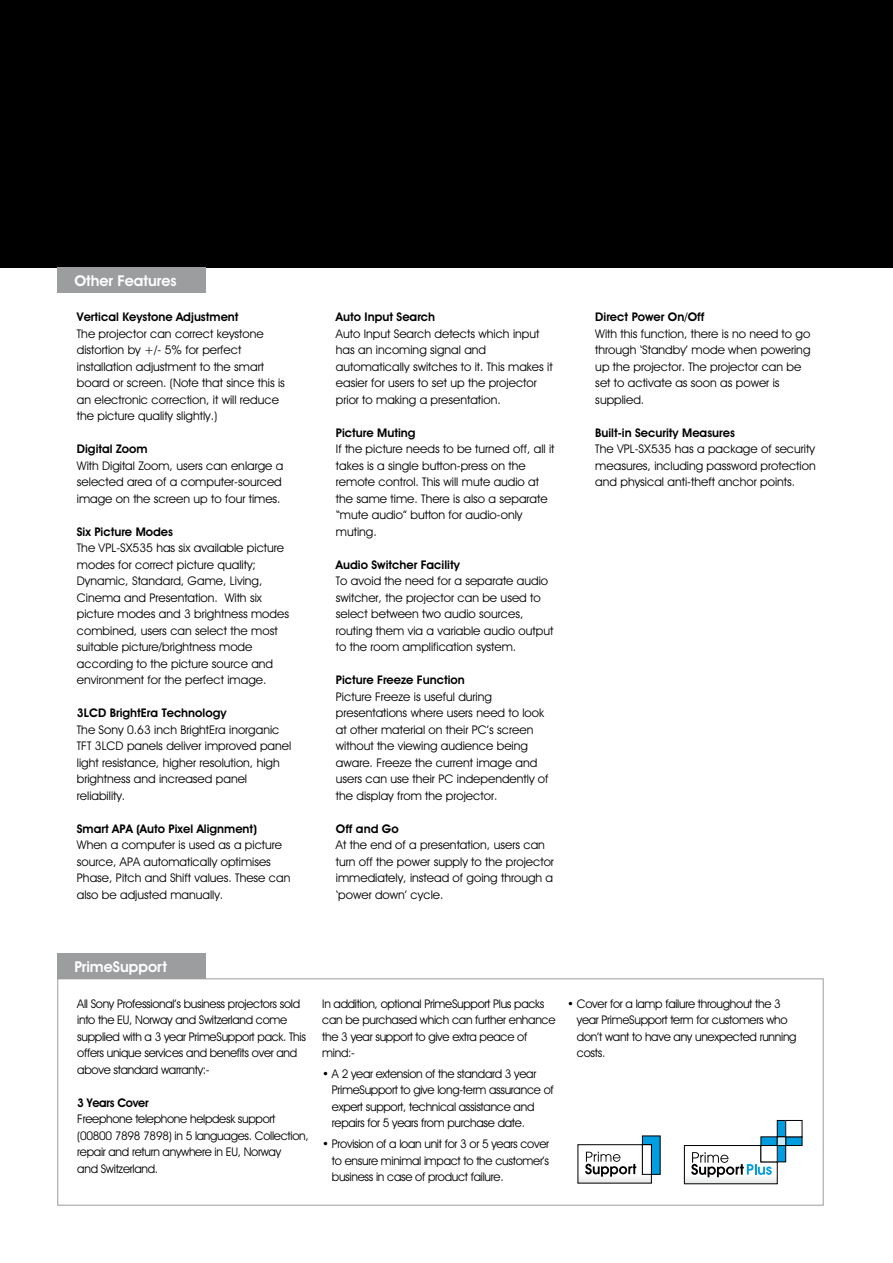
<style>
.page{position:relative;width:893px;height:1263px;background:#fff}
.page>*{position:absolute;margin:0;border:0;box-sizing:border-box;transform-origin:0 0}
.t1{font:600 15px "Avant Garde IT Cby BT";color:#fff}
.t2{font:12px/16.5px "Avant Garde IT Cby BT";color:#000}
.t3{font:12px/16.5px "Avant Garde IT Cby BT";letter-spacing:-.025em;color:#000}
.t4{font:600 12px "Avant Garde IT Cby BT";color:#000}
.t5{font:600 12px "Avant Garde IT Cby BT";letter-spacing:-.025em;color:#000}
</style>
<div class="page">
<div style="left:0;top:0;width:893px;height:267px;background:#000"></div>
<div style="left:57px;top:268px;width:149px;height:25px;background:#9c9d9f"></div>
<div style="left:57px;top:953px;width:149px;height:26px;background:#9c9d9f"></div>
<div style="left:57px;top:978px;width:767px;height:227px;border:1px solid #9c9d9f"></div>
<svg style="left:684px;top:1120px;width:119px;height:64px"></svg>
<svg style="left:577px;top:1135px;width:84px;height:48px"></svg>
<p class="t1" style="left:74px;top:272px;width:104px">Other Features</p>
<p class="t4" style="left:77px;top:310px;width:163px">Vertical Keystone Adjustment</p>
<p class="t2" style="left:77px;top:325px;width:210px">The projector can correct keystone distortion by +/- 5% for perfect installation adjustment to the smart board or screen. (Note that since this is an electronic correction, it will reduce the picture quality slightly.)</p>
<p class="t4" style="left:77px;top:442px;width:72px">Digital Zoom</p>
<p class="t2" style="left:77px;top:457px;width:208px">With Digital Zoom, users can enlarge a selected area of a computer-sourced image on the screen up to four times.</p>
<p class="t4" style="left:77px;top:524px;width:98px">Six Picture Modes</p>
<p class="t2" style="left:77px;top:540px;width:214px">The VPL-SX535 has six available picture modes for correct picture quality; Dynamic, Standard, Game, Living, Cinema and Presentation. With six picture modes and 3 brightness modes combined, users can select the most suitable picture/brightness mode according to the picture source and environment for the perfect image.</p>
<p class="t4" style="left:77px;top:706px;width:151px">3LCD BrightEra Technology</p>
<p class="t2" style="left:77px;top:721px;width:216px">The Sony 0.63 inch BrightEra inorganic TFT 3LCD panels deliver improved panel light resistance, higher resolution, high brightness and increased panel reliability.</p>
<p class="t4" style="left:77px;top:821px;width:181px">Smart APA (Auto Pixel Alignment)</p>
<p class="t2" style="left:77px;top:837px;width:215px">When a computer is used as a picture source, APA automatically optimises Phase, Pitch and Shift values. These can also be adjusted manually.</p>
<p class="t4" style="left:336px;top:310px;width:101px">Auto Input Search</p>
<p class="t2" style="left:336px;top:325px;width:218px">Auto Input Search detects which input has an incoming signal and automatically switches to it. This makes it easier for users to set up the projector prior to making a presentation.</p>
<p class="t4" style="left:336px;top:425px;width:81px">Picture Muting</p>
<p class="t2" style="left:336px;top:441px;width:220px">If the picture needs to be turned off, all it takes is a single button-press on the remote control. This will mute audio at the same time. There is also a separate “mute audio” button for audio-only muting.</p>
<p class="t4" style="left:336px;top:557px;width:125px">Audio Switcher Facility</p>
<p class="t2" style="left:336px;top:573px;width:219px">To avoid the need for a separate audio switcher, the projector can be used to select between two audio sources, routing them via a variable audio output to the room amplification system.</p>
<p class="t4" style="left:336px;top:673px;width:130px">Picture Freeze Function</p>
<p class="t2" style="left:336px;top:688px;width:214px">Picture Freeze is useful during presentations where users need to look at other material on their PC’s screen without the viewing audience being aware. Freeze the current image and users can use their PC independently of the display from the projector.</p>
<p class="t4" style="left:336px;top:821px;width:64px">Off and Go</p>
<p class="t2" style="left:336px;top:837px;width:219px">At the end of a presentation, users can turn off the power supply to the projector immediately, instead of going through a ‘power down’ cycle.</p>
<p class="t4" style="left:595px;top:310px;width:110px">Direct Power On/Off</p>
<p class="t2" style="left:595px;top:325px;width:217px">With this function, there is no need to go through ‘Standby’ mode when powering up the projector. The projector can be set to activate as soon as power is supplied.</p>
<p class="t4" style="left:595px;top:425px;width:141px">Built-in Security Measures</p>
<p class="t2" style="left:595px;top:441px;width:222px;text-align:justify">The VPL-SX535 has a package of security measures, including password protection and physical anti-theft anchor points.</p>
<p class="t1" style="left:74px;top:957px;width:94px">PrimeSupport</p>
<p class="t3" style="left:77px;top:995px;width:230px">All Sony Professional’s business projectors sold into the EU, Norway and Switzerland come supplied with a 3 year PrimeSupport pack. This offers unique services and benefits over and above standard warranty:-</p>
<p class="t5" style="left:77px;top:1095px;width:73px">3 Years Cover</p>
<p class="t3" style="left:77px;top:1110px;width:233px">Freephone telephone helpdesk support (00800 7898 7898) in 5 languages. Collection, repair and return anywhere in EU, Norway<br>and Switzerland.</p>
<p class="t3" style="left:322px;top:995px;width:235px">In addition, optional PrimeSupport Plus packs can be purchased which can further enhance the 3 year support to give extra peace of mind:-</p>
<p class="t3" style="left:332px;top:1065px;width:223px;text-indent:-10px">• A 2 year extension of the standard 3 year PrimeSupport to give long-term assurance of expert support, technical assistance and repairs for 5 years from purchase date.</p>
<p class="t2" style="left:332px;top:1135px;width:219px;text-align:justify;text-indent:-10px">• Provision of a loan unit for 3 or 5 years cover to ensure minimal impact to the customer’s business in case of product failure.</p>
<p class="t3" style="left:577px;top:995px;width:221px;text-indent:-10px">• Cover for a lamp failure throughout the 3 year PrimeSupport term for customers who don’t want to have any unexpected running costs.</p>
</div>
